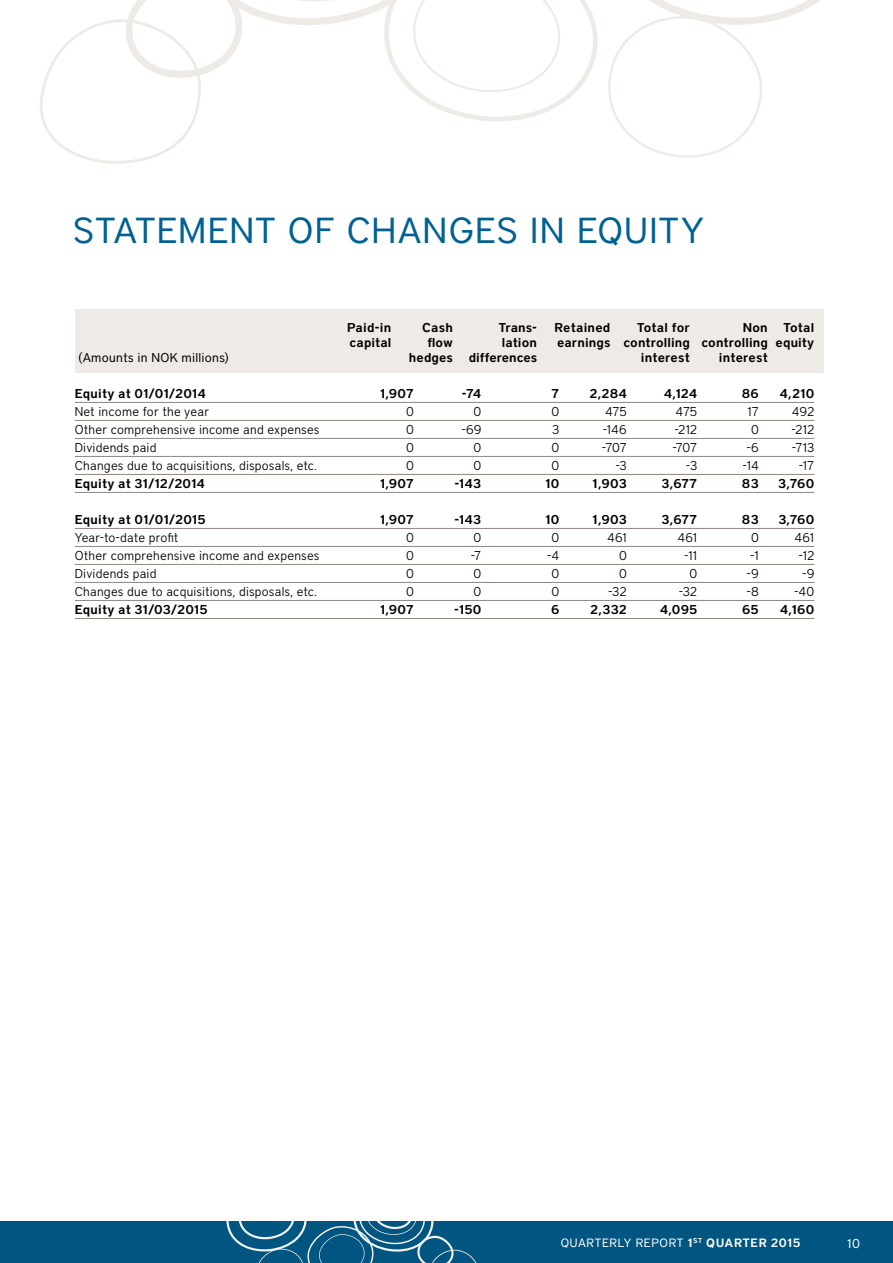
<style>
.page{position:relative;width:893px;height:1263px;background:#fff}
.page>*{position:absolute;margin:0;border:0;box-sizing:border-box;transform-origin:0 0}
.t1{font:36px "District";letter-spacing:.03em;color:#006192}
.t2{font:300 12.75px "District";letter-spacing:.01em;color:#000}
.t3{font:600 12.75px "District";letter-spacing:.01em;color:#000}
.t4{font:12.75px "District";letter-spacing:.02em;color:#000}
.t5{font:12.75px "District";color:#fff}
.t6{font:12px "District";letter-spacing:.06em;color:#fff}
.s1{font-weight:600}
</style>
<div class="page">
<svg style="left:40px;top:0;width:780px;height:164px"></svg>
<div style="left:0;top:1221px;width:893px;height:42px;background:#005581"></div>
<svg style="left:226px;top:1221px;width:251px;height:42px"></svg>
<div style="left:75px;top:309px;width:748px;height:64px;background:#eeeae5"></div>
<hr style="left:75px;top:402px;width:739px;height:1px;background:#918681">
<hr style="left:75px;top:420px;width:739px;height:1px;background:#918681">
<hr style="left:75px;top:438px;width:739px;height:1px;background:#918681">
<hr style="left:75px;top:456px;width:739px;height:1px;background:#918681">
<hr style="left:75px;top:474px;width:739px;height:1px;background:#918681">
<hr style="left:75px;top:492px;width:739px;height:1px;background:#918681">
<hr style="left:75px;top:528px;width:739px;height:1px;background:#918681">
<hr style="left:75px;top:546px;width:739px;height:1px;background:#918681">
<hr style="left:75px;top:564px;width:739px;height:1px;background:#918681">
<hr style="left:75px;top:582px;width:740px;height:1px;background:#918681">
<hr style="left:75px;top:600px;width:739px;height:1px;background:#918681">
<hr style="left:75px;top:618px;width:739px;height:1px;background:#918681">
<h1 class="t1" style="left:73px;top:209px;width:633px">STATEMENT OF CHANGES IN EQUITY</h1>
<p class="t3" style="left:347px;top:320px;width:46px">Paid-in</p>
<p class="t3" style="left:422px;top:320px;width:32px">Cash</p>
<p class="t3" style="left:499px;top:320px;width:40px">Trans-</p>
<p class="t3" style="left:555px;top:320px;width:57px">Retained</p>
<p class="t3" style="left:637px;top:320px;width:54px">Total for</p>
<p class="t3" style="left:743px;top:320px;width:73px">Non Total</p>
<p class="t3" style="left:349px;top:335px;width:43px">capital</p>
<p class="t3" style="left:427px;top:335px;width:27px">flow</p>
<p class="t3" style="left:502px;top:335px;width:37px">lation</p>
<p class="t3" style="left:557px;top:335px;width:259px">earnings controlling controlling equity</p>
<p class="t4" style="left:78px;top:350px;width:152px">(Amounts in NOK millions)</p>
<p class="t3" style="left:409px;top:350px;width:130px">hedges differences</p>
<p class="t3" style="left:641px;top:350px;width:50px">interest</p>
<p class="t3" style="left:719px;top:350px;width:50px">interest</p>
<p class="t3" style="left:75px;top:386px;width:133px">Equity at 01/01/2014</p>
<p class="t3" style="left:380px;top:386px;width:36px">1,907</p>
<p class="t3" style="left:462px;top:386px;width:21px">-74</p>
<p class="t3" style="left:552px;top:386px;width:9px">7</p>
<p class="t3" style="left:589px;top:386px;width:39px">2,284</p>
<p class="t3" style="left:664px;top:386px;width:35px">4,124</p>
<p class="t3" style="left:742px;top:386px;width:19px">86</p>
<p class="t3" style="left:780px;top:386px;width:36px">4,210</p>
<p class="t2" style="left:75px;top:404px;width:136px">Net income for the year</p>
<p class="t2" style="left:406px;top:404px;width:9px">0</p>
<p class="t2" style="left:473px;top:404px;width:9px">0</p>
<p class="t2" style="left:551px;top:404px;width:9px">0</p>
<p class="t2" style="left:605px;top:404px;width:23px">475</p>
<p class="t2" style="left:675px;top:404px;width:23px">475</p>
<p class="t2" style="left:747px;top:404px;width:13px">17</p>
<p class="t2" style="left:792px;top:404px;width:24px">492</p>
<p class="t2" style="left:75px;top:422px;width:246px">Other comprehensive income and expenses</p>
<p class="t2" style="left:406px;top:422px;width:9px">0</p>
<p class="t2" style="left:461px;top:422px;width:21px">-69</p>
<p class="t2" style="left:552px;top:422px;width:9px">3</p>
<p class="t2" style="left:603px;top:422px;width:26px">-146</p>
<p class="t2" style="left:674px;top:422px;width:25px">-212</p>
<p class="t2" style="left:751px;top:422px;width:9px">0</p>
<p class="t2" style="left:791px;top:422px;width:25px">-212</p>
<p class="t2" style="left:75px;top:440px;width:83px">Dividends paid</p>
<p class="t2" style="left:406px;top:440px;width:9px">0</p>
<p class="t2" style="left:473px;top:440px;width:9px">0</p>
<p class="t2" style="left:551px;top:440px;width:9px">0</p>
<p class="t2" style="left:602px;top:440px;width:26px">-707</p>
<p class="t2" style="left:672px;top:440px;width:26px">-707</p>
<p class="t2" style="left:746px;top:440px;width:14px">-6</p>
<p class="t2" style="left:792px;top:440px;width:24px">-713</p>
<p class="t2" style="left:75px;top:458px;width:243px">Changes due to acquisitions, disposals, etc.</p>
<p class="t2" style="left:406px;top:458px;width:9px">0</p>
<p class="t2" style="left:473px;top:458px;width:9px">0</p>
<p class="t2" style="left:551px;top:458px;width:9px">0</p>
<p class="t2" style="left:615px;top:458px;width:13px">-3</p>
<p class="t2" style="left:686px;top:458px;width:13px">-3</p>
<p class="t2" style="left:742px;top:458px;width:18px">-14</p>
<p class="t2" style="left:799px;top:458px;width:17px">-17</p>
<p class="t3" style="left:75px;top:476px;width:132px">Equity at 31/12/2014</p>
<p class="t3" style="left:380px;top:476px;width:36px">1,907</p>
<p class="t3" style="left:454px;top:476px;width:28px">-143</p>
<p class="t3" style="left:545px;top:476px;width:16px">10</p>
<p class="t3" style="left:592px;top:476px;width:36px">1,903</p>
<p class="t3" style="left:661px;top:476px;width:37px">3,677</p>
<p class="t3" style="left:742px;top:476px;width:18px">83</p>
<p class="t3" style="left:778px;top:476px;width:38px">3,760</p>
<p class="t3" style="left:75px;top:512px;width:132px">Equity at 01/01/2015</p>
<p class="t3" style="left:380px;top:512px;width:36px">1,907</p>
<p class="t3" style="left:454px;top:512px;width:28px">-143</p>
<p class="t3" style="left:545px;top:512px;width:16px">10</p>
<p class="t3" style="left:592px;top:512px;width:36px">1,903</p>
<p class="t3" style="left:661px;top:512px;width:37px">3,677</p>
<p class="t3" style="left:742px;top:512px;width:18px">83</p>
<p class="t3" style="left:778px;top:512px;width:38px">3,760</p>
<p class="t2" style="left:75px;top:530px;width:105px">Year-to-date profit</p>
<p class="t2" style="left:406px;top:530px;width:9px">0</p>
<p class="t2" style="left:474px;top:530px;width:9px">0</p>
<p class="t2" style="left:552px;top:530px;width:9px">0</p>
<p class="t2" style="left:607px;top:530px;width:21px">461</p>
<p class="t2" style="left:677px;top:530px;width:21px">461</p>
<p class="t2" style="left:751px;top:530px;width:9px">0</p>
<p class="t2" style="left:794px;top:530px;width:21px">461</p>
<p class="t2" style="left:75px;top:548px;width:246px">Other comprehensive income and expenses</p>
<p class="t2" style="left:406px;top:548px;width:9px">0</p>
<p class="t2" style="left:471px;top:548px;width:12px">-7</p>
<p class="t2" style="left:547px;top:548px;width:14px">-4</p>
<p class="t2" style="left:619px;top:548px;width:9px">0</p>
<p class="t2" style="left:684px;top:548px;width:15px">-11</p>
<p class="t2" style="left:750px;top:548px;width:10px">-1</p>
<p class="t2" style="left:798px;top:548px;width:17px">-12</p>
<p class="t2" style="left:75px;top:566px;width:83px">Dividends paid</p>
<p class="t2" style="left:406px;top:566px;width:9px">0</p>
<p class="t2" style="left:473px;top:566px;width:9px">0</p>
<p class="t2" style="left:551px;top:566px;width:9px">0</p>
<p class="t2" style="left:619px;top:566px;width:9px">0</p>
<p class="t2" style="left:689px;top:566px;width:9px">0</p>
<p class="t2" style="left:747px;top:566px;width:14px">-9</p>
<p class="t2" style="left:802px;top:566px;width:14px">-9</p>
<p class="t2" style="left:75px;top:584px;width:243px">Changes due to acquisitions, disposals, etc.</p>
<p class="t2" style="left:406px;top:584px;width:9px">0</p>
<p class="t2" style="left:473px;top:584px;width:9px">0</p>
<p class="t2" style="left:551px;top:584px;width:9px">0</p>
<p class="t2" style="left:608px;top:584px;width:20px">-32</p>
<p class="t2" style="left:679px;top:584px;width:20px">-32</p>
<p class="t2" style="left:747px;top:584px;width:14px">-8</p>
<p class="t2" style="left:794px;top:584px;width:22px">-40</p>
<p class="t3" style="left:75px;top:602px;width:134px">Equity at 31/03/2015</p>
<p class="t3" style="left:380px;top:602px;width:36px">1,907</p>
<p class="t3" style="left:454px;top:602px;width:29px">-150</p>
<p class="t3" style="left:551px;top:602px;width:10px">6</p>
<p class="t3" style="left:590px;top:602px;width:38px">2,332</p>
<p class="t3" style="left:660px;top:602px;width:39px">4,095</p>
<p class="t3" style="left:742px;top:602px;width:18px">65</p>
<p class="t3" style="left:780px;top:602px;width:36px">4,160</p>
<p class="t6" style="left:561px;top:1236px;width:241px">QUARTERLY REPORT <span class="s1">1</span><sup>ST</sup> <span class="s1">QUARTER 2015</span></p>
<p class="t5" style="left:847px;top:1236px;width:15px">10</p>
</div>
